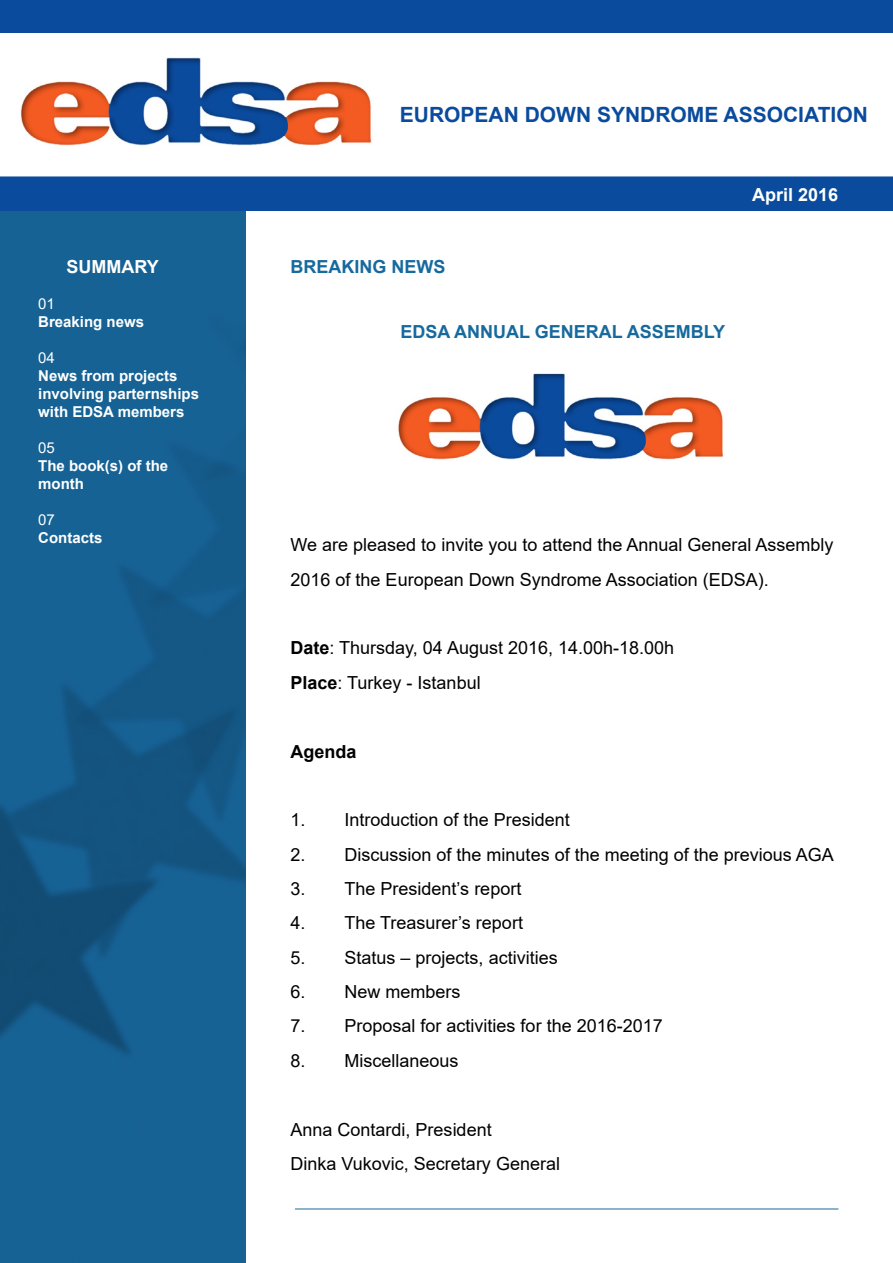
<style>
.page{position:relative;width:893px;height:1263px;background:#fff}
.page>*{position:absolute;margin:0;border:0;box-sizing:border-box;transform-origin:0 0}
.t1{font:700 21px "Arial";color:#0a4b9d}
.t2{font:18px/34.3px "Arial";color:#000}
.t3{font:700 18px "Arial";color:#176a9e}
.t4{font:700 18px "Arial";color:#fff}
.t5{font:700 18px "Arial";color:#000}
.t6{font:700 15px/18px "Arial";color:#fff}
.t7{font:15px "Arial";color:#fff}
.s1{font-weight:700}
</style>
<div class="page">
<img style="left:0;top:211px;width:245px;height:1052px">
<div style="left:0;top:176px;width:893px;height:35px;background:#0a4b9d"></div>
<div style="left:0;top:0;width:893px;height:33px;background:#0a4b9d"></div>
<img style="left:398px;top:373px;width:326px;height:87px">
<hr style="left:295px;top:1208px;width:543px;height:1px;background:#176a9e">
<img style="left:20px;top:57px;width:352px;height:89px">
<p class="t4" style="left:67px;top:254px;width:94px">SUMMARY</p>
<p class="t7" style="left:38px;top:294px;width:18px">01</p>
<p class="t6" style="left:38px;top:313px;width:107px">Breaking news</p>
<p class="t7" style="left:38px;top:348px;width:18px">04</p>
<p class="t6" style="left:38px;top:367px;width:162px">News from projects involving parternships with EDSA members</p>
<p class="t7" style="left:38px;top:438px;width:18px">05</p>
<p class="t6" style="left:38px;top:457px;width:132px">The book(s) of the month</p>
<p class="t7" style="left:38px;top:510px;width:18px">07</p>
<p class="t6" style="left:38px;top:529px;width:66px">Contacts</p>
<p class="t1" style="left:400px;top:100px;width:469px">EUROPEAN DOWN SYNDROME ASSOCIATION</p>
<p class="t3" style="left:291px;top:254px;width:156px">BREAKING NEWS</p>
<p class="t3" style="left:400px;top:319px;width:326px">EDSA ANNUAL GENERAL ASSEMBLY</p>
<p class="t4" style="left:752px;top:182px;width:88px">April 2016</p>
<p class="t2" style="left:291px;top:528px;width:544px">We are pleased to invite you to attend the Annual General Assembly<br>2016 of the European Down Syndrome Association (EDSA).</p>
<p class="t2" style="left:291px;top:631px;width:385px"><span class="s1">Date</span>: Thursday, 04 August 2016, 14.00h-18.00h<br><span class="s1">Place</span>: Turkey - Istanbul</p>
<p class="t5" style="left:291px;top:738px;width:68px">Agenda</p>
<p class="t2" style="left:291px;top:803px;width:281px">1. Introduction of the President</p>
<p class="t2" style="left:291px;top:837px;width:545px">2. Discussion of the minutes of the meeting of the previous AGA</p>
<p class="t2" style="left:291px;top:871px;width:232px">3. The President’s report</p>
<p class="t2" style="left:291px;top:906px;width:234px">4. The Treasurer’s report</p>
<p class="t2" style="left:291px;top:940px;width:269px">5. Status – projects, activities</p>
<p class="t2" style="left:291px;top:974px;width:172px">6. New members</p>
<p class="t2" style="left:291px;top:1009px;width:374px">7. Proposal for activities for the 2016-2017</p>
<p class="t2" style="left:291px;top:1043px;width:170px">8. Miscellaneous</p>
<p class="t2" style="left:291px;top:1112px;width:271px">Anna Contardi, President<br>Dinka Vukovic, Secretary General</p>
</div>
